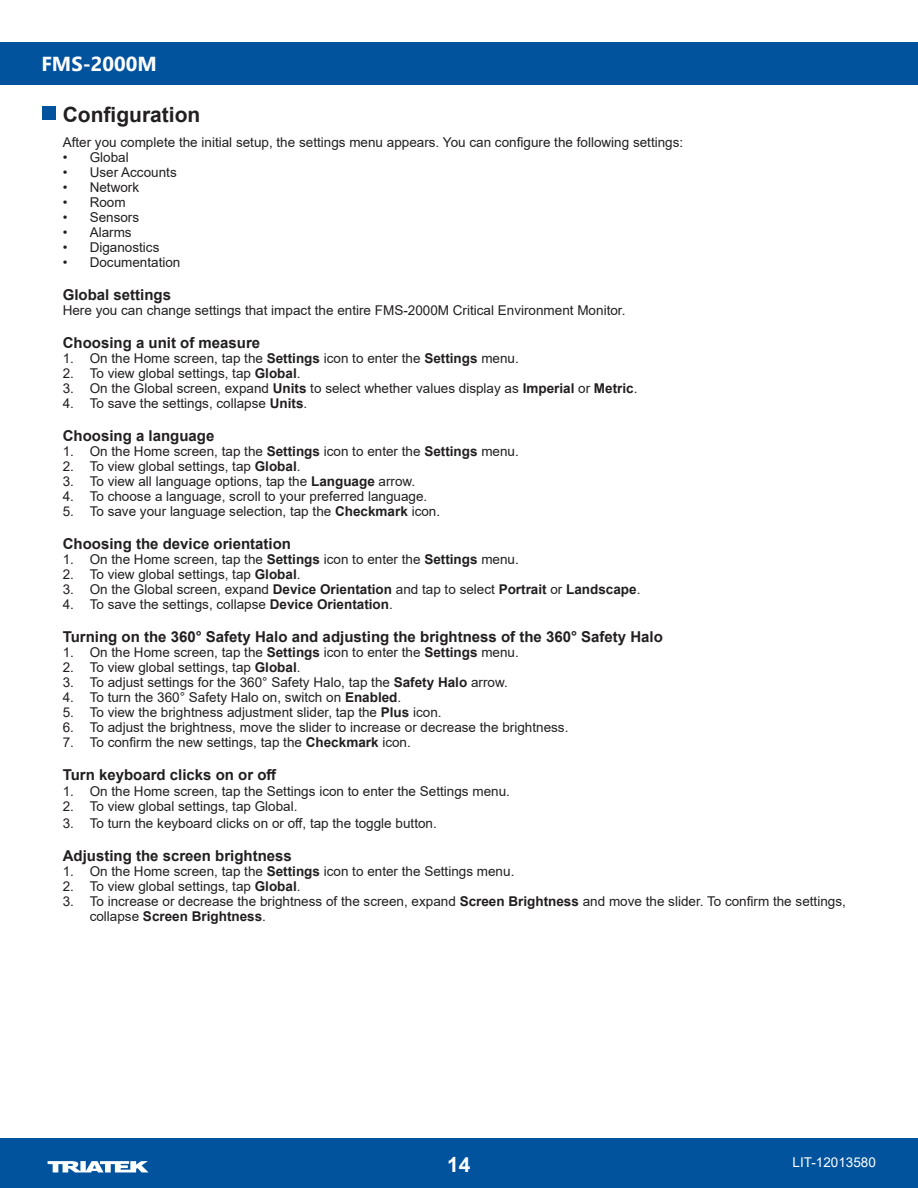
<style>
.page{position:relative;width:918px;height:1188px;background:#fff}
.page>*{position:absolute;margin:0;border:0;box-sizing:border-box;transform-origin:0 0}
.Heading_1{font:700 21px "Arial";color:#231f20}
.t1{font:700 21px "Arial";color:#fff}
.t2{font:700 20.25px "Segoe UI";color:#fff}
.Heading_2{font:700 15px "Arial";color:#231f20}
.cross{font:13.5px/15px "Arial";color:#231f20}
.t3{font:13.5px "Arial";color:#fff}
.s1{font-weight:700}
</style>
<div class="page">
<div style="left:0;top:1138px;width:918px;height:50px;background:#01539e"></div>
<div style="left:0;top:43px;width:918px;height:42px;background:#01539e"></div>
<svg style="left:48px;top:1161px;width:100px;height:11px"></svg>
<div style="left:43px;top:106px;width:13px;height:14px;background:#01539e"></div>
<h2 class="t2" style="left:41px;top:45px;width:117px">FMS-2000M</h2>
<p class="Heading_1" style="left:63px;top:99px;width:139px">Configuration</p>
<p class="cross" style="left:63px;top:135px;width:622px">After you complete the initial setup, the settings menu appears. You can configure the following settings:</p>
<p class="cross" style="left:63px;top:150px;width:68px">• Global</p>
<p class="cross" style="left:63px;top:165px;width:116px">• User Accounts</p>
<p class="cross" style="left:63px;top:180px;width:78px">• Network</p>
<p class="cross" style="left:63px;top:195px;width:65px">• Room</p>
<p class="cross" style="left:63px;top:210px;width:78px">• Sensors</p>
<p class="cross" style="left:63px;top:225px;width:70px">• Alarms</p>
<p class="cross" style="left:63px;top:240px;width:98px">• Diganostics</p>
<p class="cross" style="left:63px;top:255px;width:119px">• Documentation</p>
<p class="Heading_2" style="left:63px;top:284px;width:110px">Global settings</p>
<p class="cross" style="left:63px;top:303px;width:564px">Here you can change settings that impact the entire FMS-2000M Critical Environment Monitor.</p>
<p class="Heading_2" style="left:63px;top:332px;width:199px">Choosing a unit of measure</p>
<p class="cross" style="left:63px;top:351px;width:458px">1. On the Home screen, tap the <span class="s1">Settings</span> icon to enter the <span class="s1">Settings</span> menu.</p>
<p class="cross" style="left:63px;top:366px;width:239px">2. To view global settings, tap <span class="s1">Global</span>.</p>
<p class="cross" style="left:63px;top:381px;width:576px">3. On the Global screen, expand <span class="s1">Units</span> to select whether values display as <span class="s1">Imperial</span> or <span class="s1">Metric</span>.</p>
<p class="cross" style="left:63px;top:396px;width:246px">4. To save the settings, collapse <span class="s1">Units</span>.</p>
<p class="Heading_2" style="left:63px;top:425px;width:153px">Choosing a language</p>
<p class="cross" style="left:63px;top:444px;width:458px">1. On the Home screen, tap the <span class="s1">Settings</span> icon to enter the <span class="s1">Settings</span> menu.</p>
<p class="cross" style="left:63px;top:459px;width:239px">2. To view global settings, tap <span class="s1">Global</span>.</p>
<p class="cross" style="left:63px;top:474px;width:354px">3. To view all language options, tap the <span class="s1">Language</span> arrow.</p>
<p class="cross" style="left:63px;top:489px;width:366px">4. To choose a language, scroll to your preferred language.</p>
<p class="cross" style="left:63px;top:504px;width:379px">5. To save your language selection, tap the <span class="s1">Checkmark</span> icon.</p>
<p class="Heading_2" style="left:63px;top:533px;width:230px">Choosing the device orientation</p>
<p class="cross" style="left:63px;top:552px;width:458px">1. On the Home screen, tap the <span class="s1">Settings</span> icon to enter the <span class="s1">Settings</span> menu.</p>
<p class="cross" style="left:63px;top:567px;width:239px">2. To view global settings, tap <span class="s1">Global</span>.</p>
<p class="cross" style="left:63px;top:582px;width:579px">3. On the Global screen, expand <span class="s1">Device Orientation</span> and tap to select <span class="s1">Portrait</span> or <span class="s1">Landscape</span>.</p>
<p class="cross" style="left:63px;top:597px;width:332px">4. To save the settings, collapse <span class="s1">Device Orientation</span>.</p>
<p class="Heading_2" style="left:63px;top:626px;width:602px">Turning on the 360° Safety Halo and adjusting the brightness of the 360° Safety Halo</p>
<p class="cross" style="left:63px;top:645px;width:458px">1. On the Home screen, tap the <span class="s1">Settings</span> icon to enter the <span class="s1">Settings</span> menu.</p>
<p class="cross" style="left:63px;top:660px;width:239px">2. To view global settings, tap <span class="s1">Global</span>.</p>
<p class="cross" style="left:63px;top:675px;width:447px">3. To adjust settings for the 360° Safety Halo, tap the <span class="s1">Safety Halo</span> arrow.</p>
<p class="cross" style="left:63px;top:690px;width:340px">4. To turn the 360° Safety Halo on, switch on <span class="s1">Enabled</span>.</p>
<p class="cross" style="left:63px;top:705px;width:380px">5. To view the brightness adjustment slider, tap the <span class="s1">Plus</span> icon.</p>
<p class="cross" style="left:63px;top:720px;width:507px">6. To adjust the brightness, move the slider to increase or decrease the brightness.</p>
<p class="cross" style="left:63px;top:735px;width:350px">7. To confirm the new settings, tap the <span class="s1">Checkmark</span> icon.</p>
<p class="Heading_2" style="left:63px;top:764px;width:216px">Turn keyboard clicks on or off</p>
<p class="cross" style="left:63px;top:784px;width:449px">1. On the Home screen, tap the Settings icon to enter the Settings menu.</p>
<p class="cross" style="left:63px;top:799px;width:236px">2. To view global settings, tap Global.</p>
<p class="cross" style="left:63px;top:815px;width:376px">3. To turn the keyboard clicks on or off, tap the toggle button.</p>
<p class="Heading_2" style="left:63px;top:845px;width:231px">Adjusting the screen brightness</p>
<p class="cross" style="left:63px;top:863px;width:453px">1. On the Home screen, tap the <span class="s1">Settings</span> icon to enter the Settings menu.</p>
<p class="cross" style="left:63px;top:878px;width:239px">2. To view global settings, tap <span class="s1">Global</span>.</p>
<p class="cross" style="left:90px;top:893px;width:758px;text-indent:-27px">3. To increase or decrease the brightness of the screen, expand <span class="s1">Screen Brightness</span> and move the slider. To confirm the settings, collapse <span class="s1">Screen Brightness</span>.</p>
<h1 class="t1" style="left:447px;top:1150px;width:25px">14</h1>
<p class="t3" style="left:793px;top:1153px;width:85px">LIT-12013580</p>
</div>
